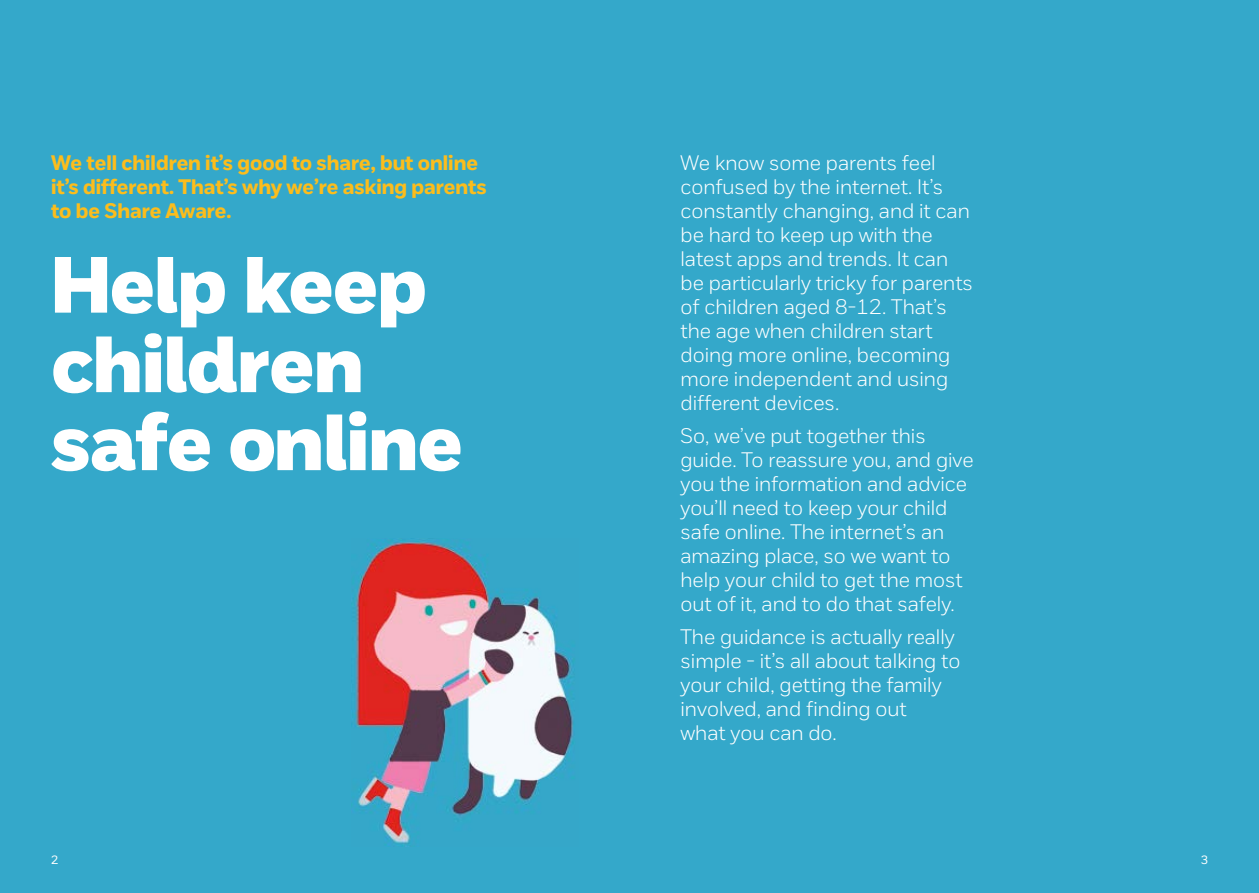
<style>
.page{position:relative;width:1259px;height:893px;background:#34a8ca}
.page>*{position:absolute;margin:0;border:0;box-sizing:border-box;transform-origin:0 0}
.t1{font:79.5px/78.8px "NSPCC Headline";letter-spacing:-.005em;color:#fff}
.t2{font:300 21px/24px "NSPCC";color:#fff}
.t3{font:700 21px/24px "NSPCC";color:#fcbd1c}
.t4{font:12px "NSPCC";color:#fff}
</style>
<div class="page">
<img style="left:351px;top:542px;width:224px;height:304px">
<p class="t3" style="left:51px;top:150px;width:437px">We tell children it’s good to share, but online it’s different. That’s why we’re asking parents to be Share Aware.</p>
<h1 class="t1" style="left:51px;top:245px;width:413px">Help keep children safe online</h1>
<p class="t2" style="left:680px;top:150px;width:294px">We know some parents feel confused by the internet. It’s constantly changing, and it can be hard to keep up with the latest apps and trends. It can be particularly tricky for parents of children aged 8-12. That’s the age when children start doing more online, becoming more independent and using different devices.</p>
<p class="t2" style="left:680px;top:423px;width:295px">So, we’ve put together this guide. To reassure you, and give you the information and advice you’ll need to keep your child safe online. The internet’s an amazing place, so we want to help your child to get the most out of it, and to do that safely.</p>
<p class="t2" style="left:680px;top:624px;width:281px">The guidance is actually really simple - it’s all about talking to your child, getting the family involved, and finding out<br>what you can do.</p>
<p class="t4" style="left:51px;top:852px;width:9px">2</p>
<p class="t4" style="left:1200px;top:852px;width:9px">3</p>
</div>
